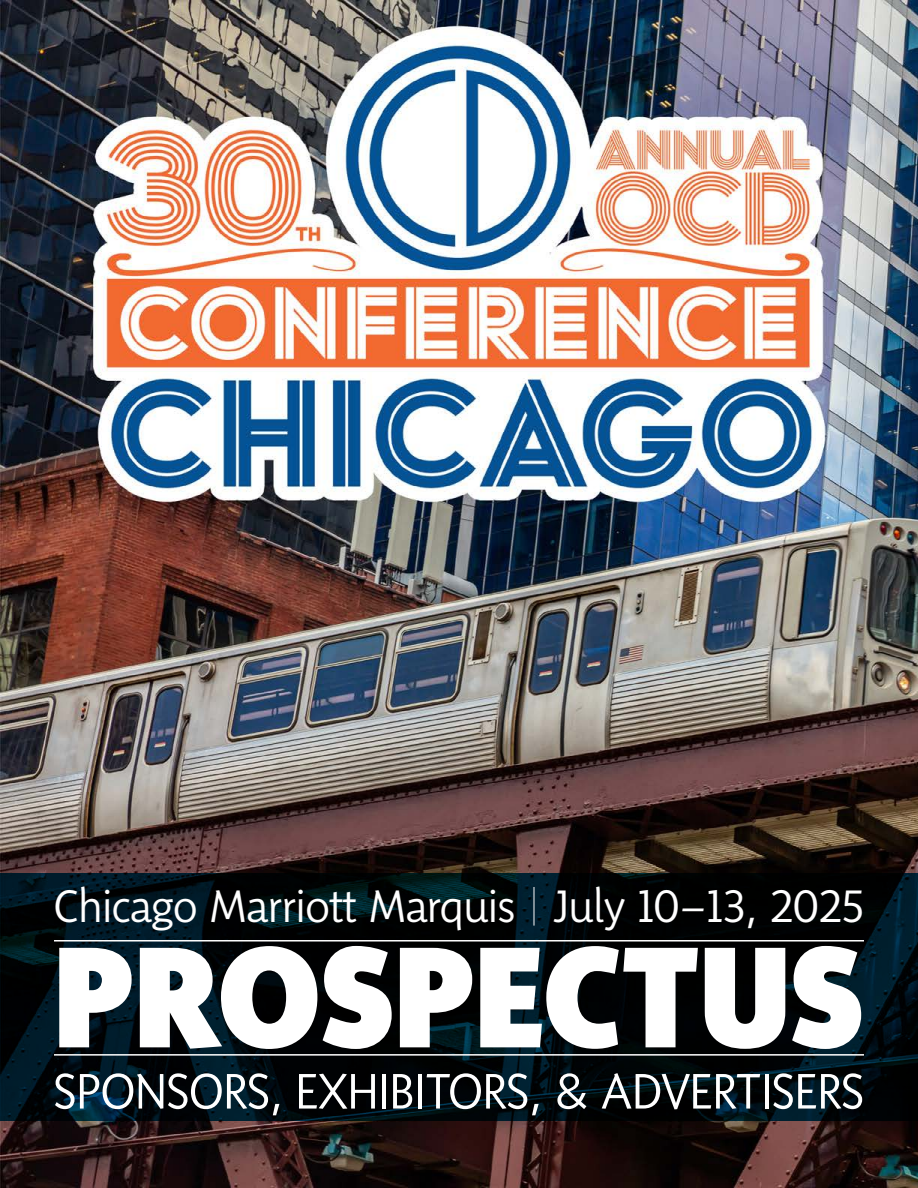
<style>
.page{position:relative;width:918px;height:1188px;background:#fff}
.page>*{position:absolute;margin:0;border:0;box-sizing:border-box;transform-origin:0 0}
.t1{font:900 147px "Sensibility";color:#fff}
.t2{font:300 51px "Sensibility";color:#fff}
.t3{font:300 46.5px "Sensibility";color:#fff}
.s1{font-weight:100}
</style>
<div class="page">
<img style="left:0;top:0;width:918px;height:1188px">
<svg style="left:0;top:874px;width:918px;height:247px;fill:#000304"></svg>
<hr style="left:54px;top:940px;width:810px;height:2px;background:#fff">
<hr style="left:54px;top:1054px;width:810px;height:2px;background:#fff">
<p class="t3" style="left:54px;top:880px;width:812px">Chicago Marriott Marquis <span class="s1">|</span> July 10–13, 2025</p>
<h1 class="t1" style="left:54px;top:913px;width:811px">PROSPECTUS</h1>
<p class="t2" style="left:54px;top:1062px;width:811px">SPONSORS, EXHIBITORS, &amp; ADVERTISERS</p>
</div>
